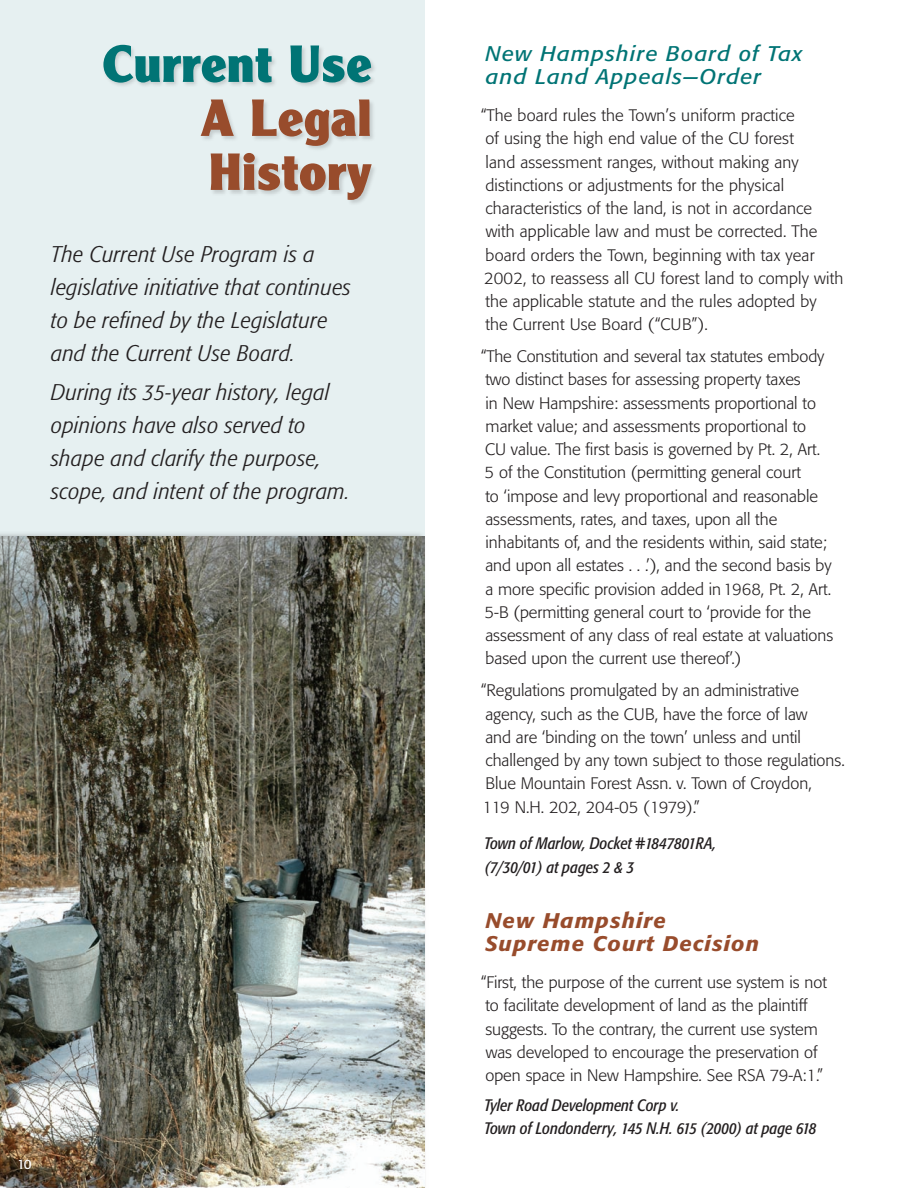
<style>
.page{position:relative;width:918px;height:1188px;background:#fff}
.page>*{position:absolute;margin:0;border:0;box-sizing:border-box;transform-origin:0 0}
.t1{font:900 51px/54px "Clearface Gothic LH";letter-spacing:.015em;color:#984c2c}
.t2{font:900 51px "Clearface Gothic LH";letter-spacing:.015em;color:#007475}
.t3{font:italic 300 condensed 22.5px/33px "Formata";letter-spacing:.01em;color:#231f20;scale:1.1 1}
.t4{font:italic 21px/23.2px "Formata";letter-spacing:.05em;color:#007475;scale:1.05 1}
.t5{font:italic 500 21px/23.2px "Formata";letter-spacing:.05em;color:#984c2c;scale:1.05 1}
.t6{font:300 16.5px/23.2px "Formata";color:#231f20}
.t7{font:italic condensed 16.5px/23.2px "Formata";color:#231f20}
.t8{font:13.5px "Formata";color:#fff}
</style>
<div class="page">
<div style="left:0;top:0;width:424px;height:1188px;background:#e6f0f1"></div>
<img style="left:0;top:536px;width:424px;height:652px">
<div style="left:101px;top:43px;width:276px;height:163px;background:#231f20;opacity:.17"></div>
<h1 class="t2" style="left:102px;top:32px;width:271px">Current Use</h1>
<h1 class="t1" style="left:201px;top:90px;width:172px">A Legal<br>History</h1>
<h2 class="t3" style="left:51px;top:238px;width:274px">The Current Use Program is a legislative initiative that continues to be refined by the Legislature and the Current Use Board.</h2>
<h2 class="t3" style="left:51px;top:376px;width:273px">During its 35-year history, legal opinions have also served to shape and clarify the purpose, scope, and intent of the program.</h2>
<p class="t8" style="left:17px;top:1156px;width:16px">10</p>
<p class="t4" style="left:486px;top:42px;width:303px">New Hampshire Board of Tax and Land Appeals—Order</p>
<p class="t6" style="left:481px;top:104px;width:364px">“The board rules the Town’s uniform practice<br>of using the high end value of the CU forest<br>land assessment ranges, without making any distinctions or adjustments for the physical characteristics of the land, is not in accordance<br>with applicable law and must be corrected. The board orders the Town, beginning with tax year 2002, to reassess all CU forest land to comply with the applicable statute and the rules adopted by<br>the Current Use Board (“CUB”).</p>
<p class="t6" style="left:481px;top:345px;width:354px">“The Constitution and several tax statutes embody two distinct bases for assessing property taxes<br>in New Hampshire: assessments proportional to market value; and assessments proportional to<br>CU value. The first basis is governed by Pt. 2, Art.<br>5 of the Constitution (permitting general court<br>to ‘impose and levy proportional and reasonable assessments, rates, and taxes, upon all the inhabitants of, and the residents within, said state; and upon all estates . . .’), and the second basis by a more specific provision added in 1968, Pt. 2, Art.<br>5-B (permitting general court to ‘provide for the assessment of any class of real estate at valuations based upon the current use thereof’.)</p>
<p class="t6" style="left:481px;top:679px;width:366px">“Regulations promulgated by an administrative agency, such as the CUB, have the force of law<br>and are ‘binding on the town’ unless and until challenged by any town subject to those regulations.<br>Blue Mountain Forest Assn. v. Town of Croydon,<br>119 N.H. 202, 204-05 (1979).”</p>
<p class="t7" style="left:484px;top:832px;width:234px">Town of Marlow, Docket #1847801RA, (7/30/01) at pages 2 &amp; 3</p>
<p class="t5" style="left:485px;top:909px;width:262px">New Hampshire<br>Supreme Court Decision</p>
<p class="t6" style="left:481px;top:971px;width:348px">“First, the purpose of the current use system is not to facilitate development of land as the plaintiff suggests. To the contrary, the current use system was developed to encourage the preservation of open space in New Hampshire. See RSA 79-A:1.”</p>
<p class="t7" style="left:484px;top:1094px;width:334px">Tyler Road Development Corp v.<br>Town of Londonderry, 145 N.H. 615 (2000) at page 618</p>
</div>
